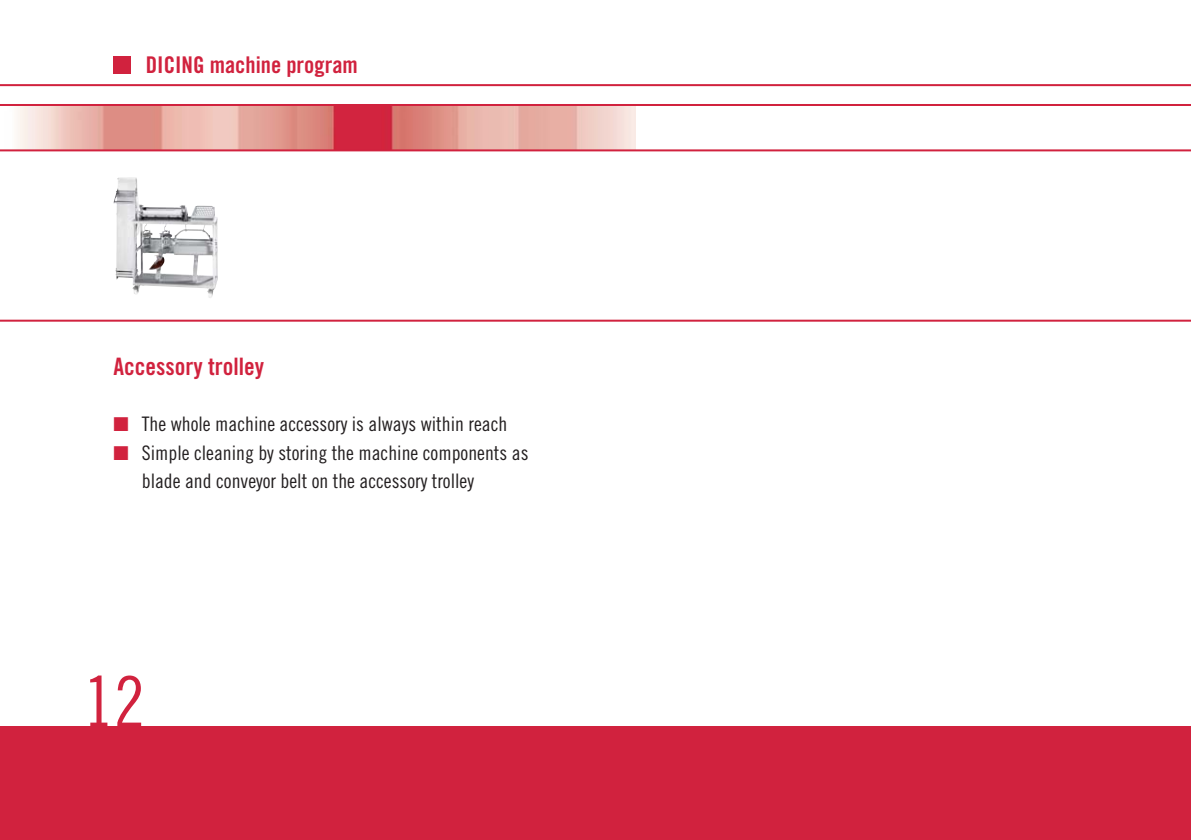
<style>
.page{position:relative;width:1191px;height:840px;background:#fff}
.page>*{position:absolute;margin:0;border:0;box-sizing:border-box;transform-origin:0 0}
.t1{font:70px "Trade Gothic Cond Eighteen";color:#d1223e}
.t2{font:24px "Trade Gothic Bold Cond Twenty";color:#d1223e}
.t3{font:23px "Trade Gothic Bold Cond Twenty";color:#d1223e}
.t4{font:20px/28.4px "Trade Gothic Cond Eighteen";color:#231f20}
</style>
<div class="page">
<img style="left:113px;top:177px;width:105px;height:121px">
<img style="left:17px;top:106px;width:619px;height:43px">
<hr style="left:0;top:84px;width:1191px;height:2px;background:#d1223e">
<hr style="left:0;top:319px;width:1191px;height:2px;background:#d1223e">
<div style="left:113px;top:56px;width:17px;height:17px;background:#d1223e"></div>
<div style="left:0;top:726px;width:1191px;height:113px;background:#d1223e"></div>
<hr style="left:0;top:104px;width:1191px;height:2px;background:#d1223e">
<hr style="left:0;top:149px;width:1191px;height:2px;background:#d1223e">
<p class="t3" style="left:146px;top:57px;width:214px">DICING machine program</p>
<p class="t2" style="left:113px;top:357px;width:152px">Accessory trolley</p>
<p class="t4" style="left:142px;top:411px;width:388px">The whole machine accessory is always within reach<br>Simple cleaning by storing the machine components as blade and conveyor belt on the accessory trolley</p>
<h1 class="t1" style="left:83px;top:675px;width:64px">12</h1>
</div>
